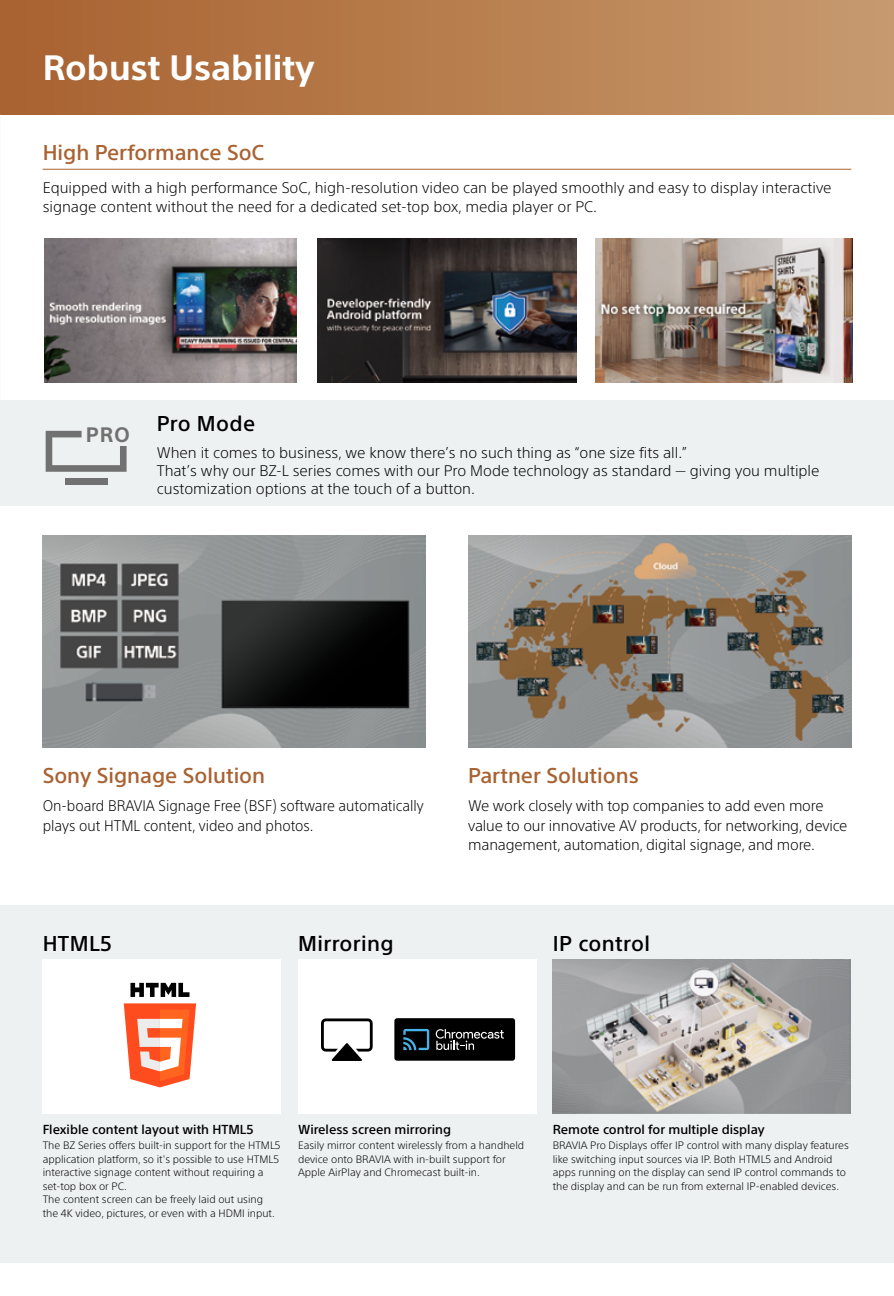
<style>
.page{position:relative;width:894px;height:1296px;background:#fff}
.page>*{position:absolute;margin:0;border:0;box-sizing:border-box;transform-origin:0 0}
.t1{font:700 34.5px "SST";color:#fff}
.t2{font:500 21px "SST";color:#a96232}
.t3{font:500 21px "SST";letter-spacing:.02em;color:#000}
.t4{font:700 20.55px "SST Std";color:#727171}
.t5{font:300 15px/19.5px "SST Pro";color:#000}
.t6{font:300 15px/19.5px "SST Pro";color:#000;scale:.94 1}
.t7{font:500 12.75px "SST";color:#000}
.t8{font:300 10.5px/13.5px "SST Pro";color:#000}
</style>
<div class="page">
<div style="left:0;top:0;width:893px;height:115px;background:linear-gradient(to right,#a9612f,#c79a6d)"></div>
<div style="left:0;top:906px;width:893px;height:357px;background:#eef1f1"></div>
<img style="left:552px;top:959px;width:298px;height:155px">
<hr style="left:43px;top:169px;width:808px;height:1px;background:#a96232">
<img style="left:44px;top:238px;width:252px;height:145px">
<img style="left:317px;top:238px;width:259px;height:145px">
<img style="left:595px;top:238px;width:256px;height:145px">
<img style="left:43px;top:535px;width:382px;height:213px">
<img style="left:468px;top:535px;width:383px;height:213px">
<div style="left:0;top:400px;width:893px;height:106px;background:#eef1f1"></div>
<div style="left:65px;top:478px;width:42px;height:6px;background:#727171"></div>
<svg style="left:46px;top:431px;width:80px;height:41px"></svg>
<div style="left:43px;top:960px;width:238px;height:154px;background:#fff"></div>
<svg style="left:130px;top:983px;width:59px;height:14px"></svg>
<svg style="left:124px;top:1003px;width:72px;height:84px"></svg>
<div style="left:298px;top:960px;width:238px;height:154px;background:#fff"></div>
<svg style="left:321px;top:1018px;width:51px;height:43px"></svg>
<div style="left:394px;top:1018px;width:121px;height:43px;background:#000;border-radius:3px"></div>
<svg style="left:403px;top:1029px;width:26px;height:21px"></svg>
<svg style="left:435px;top:1029px;width:69px;height:21px"></svg>
<p class="t1" style="left:43px;top:48px;width:273px">Robust Usability</p>
<p class="t2" style="left:43px;top:140px;width:223px">High Performance SoC</p>
<p class="t5" style="left:43px;top:177px;width:790px">Equipped with a high performance SoC, high-resolution video can be played smoothly and easy to display interactive signage content without the need for a dedicated set-top box, media player or PC.</p>
<p class="t4" style="left:86px;top:422px;width:46px">PRO</p>
<p class="t3" style="left:157px;top:411px;width:100px">Pro Mode</p>
<p class="t5" style="left:157px;top:443px;width:664px;line-height:18px">When it comes to business, we know there’s no such thing as “one size fits all.”<br>That’s why our BZ-L series comes with our Pro Mode technology as standard — giving you multiple customization options at the touch of a button.</p>
<p class="t2" style="left:43px;top:763px;width:224px">Sony Signage Solution</p>
<p class="t6" style="left:43px;top:796px;width:406px">On-board BRAVIA Signage Free (BSF) software automatically plays out HTML content, video and photos.</p>
<p class="t2" style="left:468px;top:763px;width:172px">Partner Solutions</p>
<p class="t5" style="left:468px;top:796px;width:380px">We work closely with top companies to add even more value to our innovative AV products, for networking, device management, automation, digital signage, and more.</p>
<p class="t3" style="left:43px;top:931px;width:71px">HTML5</p>
<p class="t3" style="left:552px;top:931px;width:99px">IP control</p>
<p class="t3" style="left:298px;top:931px;width:97px">Mirroring</p>
<p class="t7" style="left:43px;top:1121px;width:212px">Flexible content layout with HTML5</p>
<p class="t8" style="left:43px;top:1139px;width:239px">The BZ Series offers built-in support for the HTML5 application platform, so it's possible to use HTML5 interactive signage content without requiring a set-top box or PC.<br>The content screen can be freely laid out using the 4K video, pictures, or even with a HDMI input.</p>
<p class="t7" style="left:298px;top:1121px;width:154px">Wireless screen mirroring</p>
<p class="t8" style="left:298px;top:1139px;width:228px">Easily mirror content wirelessly from a handheld device onto BRAVIA with in-built support for<br>Apple AirPlay and Chromecast built-in.</p>
<p class="t7" style="left:552px;top:1121px;width:213px">Remote control for multiple display</p>
<p class="t8" style="left:552px;top:1139px;width:297px">BRAVIA Pro Displays offer IP control with many display features like switching input sources via IP. Both HTML5 and Android apps running on the display can send IP control commands to the display and can be run from external IP-enabled devices.</p>
</div>
